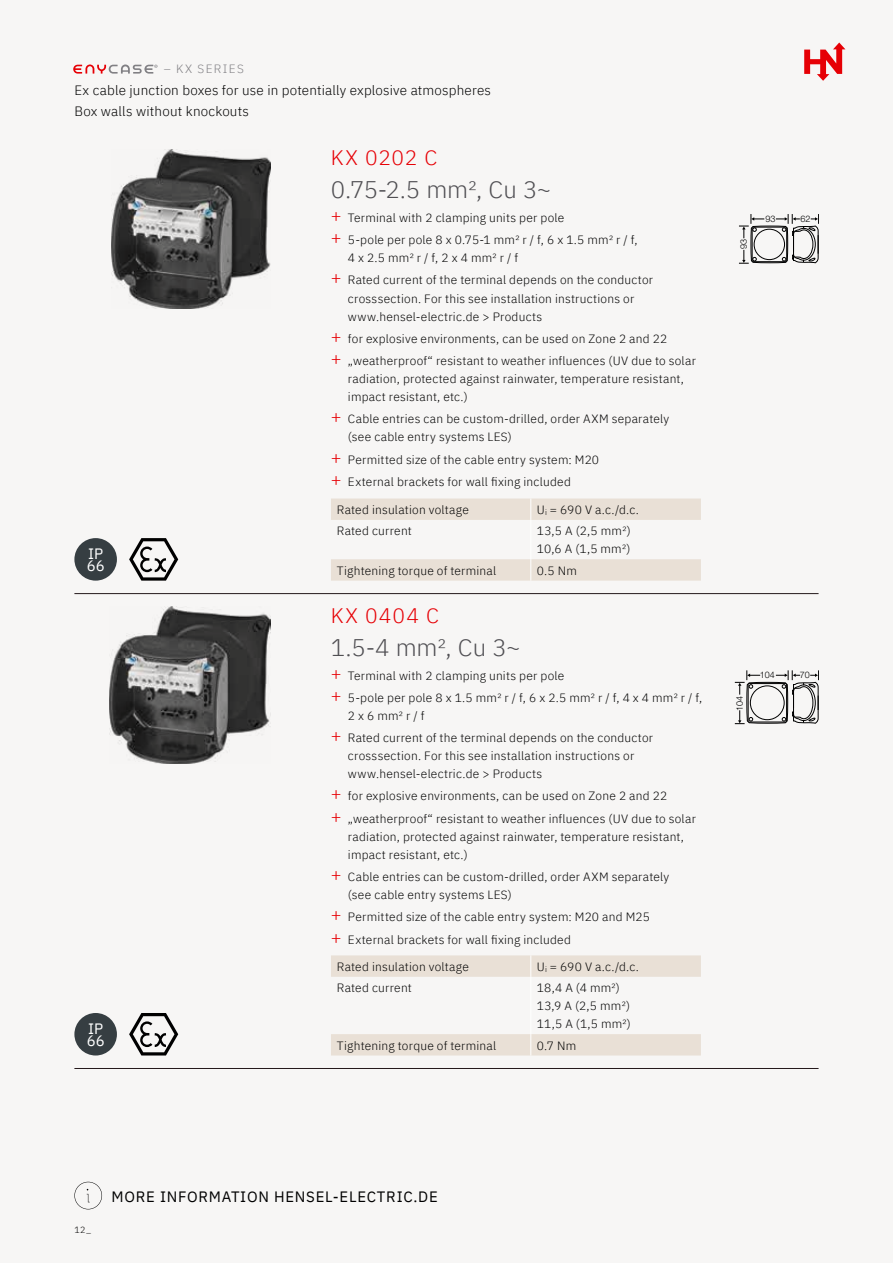
<style>
.page{position:relative;width:893px;height:1263px;background:#f7f6f5}
.page>*{position:absolute;margin:0;border:0;box-sizing:border-box;transform-origin:0 0}
.t1{font:300 24px "IBM Plex Sans";color:#504f53}
.t2{font:300 21px "IBM Plex Sans";letter-spacing:.055em;color:#e60005}
.t3{font:15px "IBM Plex Sans";letter-spacing:.05em;color:#000}
.t4{font:15px/12px "IBM Plex Sans";color:#fff}
.t5{font:300 13.5px/21px "IBM Plex Sans";letter-spacing:.015em;color:#000}
.t6{font:300 12px/18px "IBM Plex Sans";letter-spacing:.02em;color:#000}
.t7{font:300 12px "IBM Plex Sans";letter-spacing:.115em;color:#818084}
.t8{font:300 9px "Helvetica Neue LT Pro";color:#000}
.t9{font:300 9px "IBM Plex Sans";color:#000}
.s1{font-size:18px;color:#e60005}
</style>
<div class="page">
<svg style="left:804px;top:43px;width:41px;height:38px"></svg>
<svg style="left:73px;top:65px;width:84px;height:9px"></svg>
<svg style="left:74px;top:1182px;width:28px;height:27px"></svg>
<img style="left:112px;top:150px;width:159px;height:158px">
<svg style="left:739px;top:214px;width:80px;height:50px"></svg>
<div style="left:74px;top:538px;width:43px;height:43px;background:#363e42;border-radius:50%"></div>
<svg style="left:129px;top:538px;width:49px;height:43px"></svg>
<svg style="left:331px;top:498px;width:370px;height:83px"></svg>
<img style="left:109px;top:606px;width:162px;height:157px">
<hr style="left:74px;top:1068px;width:745px;height:1px;background:#24191b">
<div style="left:74px;top:1013px;width:43px;height:42px;background:#363e42;border-radius:50%"></div>
<svg style="left:129px;top:1013px;width:49px;height:42px"></svg>
<svg style="left:331px;top:955px;width:370px;height:100px"></svg>
<svg style="left:735px;top:670px;width:84px;height:54px"></svg>
<hr style="left:74px;top:593px;width:745px;height:1px;background:#24191b">
<p class="t7" style="left:164px;top:60px;width:82px">– KX SERIES</p>
<p class="t5" style="left:74px;top:78px;width:418px">Ex cable junction boxes for use in potentially explosive atmospheres<br>Box walls without knockouts</p>
<p class="t4" style="left:87px;top:547px;width:19px">IP<br>66</p>
<p class="t4" style="left:87px;top:1021px;width:19px">IP<br>66</p>
<h2 class="t2" style="left:331px;top:142px;width:108px">KX 0202 C</h2>
<h1 class="t1" style="left:331px;top:172px;width:222px">0.75-2.5 mm², Cu 3~</h1>
<p class="t6" style="left:331px;top:206px;width:308px;line-height:22.2px"><span class="s1">+</span> Terminal with 2 clamping units per pole<br><span class="s1">+</span> 5-pole per pole 8 x 0.75-1 mm² r / f, 6 x 1.5 mm² r / f,</p>
<p class="t6" style="left:331px;top:246px;width:324px;line-height:22.2px;text-indent:17px">4 x 2.5 mm² r / f, 2 x 4 mm² r / f<br><span class="s1">+</span> Rated current of the terminal depends on the conductor</p>
<p class="t6" style="left:348px;top:288px;width:288px">crosssection. For this see installation instructions or www.hensel-electric.de &gt; Products</p>
<p class="t6" style="left:331px;top:326px;width:366px;line-height:22.2px"><span class="s1">+</span> for explosive environments, can be used on Zone 2 and 22<br><span class="s1">+</span> „weatherproof“ resistant to weather influences (UV due to solar</p>
<p class="t6" style="left:348px;top:369px;width:337px">radiation, protected against rainwater, temperature resistant, impact resistant, etc.)</p>
<p class="t6" style="left:348px;top:409px;width:323px;text-indent:-17px"><span class="s1">+</span> Cable entries can be custom-drilled, order AXM separately (see cable entry systems LES)</p>
<p class="t6" style="left:331px;top:447px;width:270px;line-height:22.2px"><span class="s1">+</span> Permitted size of the cable entry system: M20 <span class="s1">+</span> External brackets for wall fixing included</p>
<p class="t6" style="left:337px;top:500px;width:133px">Rated insulation voltage</p>
<p class="t6" style="left:537px;top:500px;width:104px">U<sub>i</sub> = 690 V a.c./d.c.</p>
<p class="t6" style="left:337px;top:521px;width:76px">Rated current</p>
<p class="t6" style="left:537px;top:521px;width:95px">13,5 A (2,5 mm²)<br>10,6 A (1,5 mm²)</p>
<p class="t6" style="left:337px;top:560px;width:161px">Tightening torque of terminal</p>
<p class="t6" style="left:537px;top:560px;width:42px">0.5 Nm</p>
<h2 class="t2" style="left:331px;top:600px;width:109px">KX 0404 C</h2>
<h1 class="t1" style="left:331px;top:629px;width:191px">1.5-4 mm², Cu 3~</h1>
<p class="t6" style="left:331px;top:663px;width:373px;line-height:22.2px"><span class="s1">+</span> Terminal with 2 clamping units per pole<br><span class="s1">+</span> 5-pole per pole 8 x 1.5 mm² r / f, 6 x 2.5 mm² r / f, 4 x 4 mm² r / f,</p>
<p class="t6" style="left:331px;top:704px;width:324px;line-height:22.2px;text-indent:17px">2 x 6 mm² r / f<br><span class="s1">+</span> Rated current of the terminal depends on the conductor</p>
<p class="t6" style="left:348px;top:746px;width:288px">crosssection. For this see installation instructions or www.hensel-electric.de &gt; Products</p>
<p class="t6" style="left:331px;top:784px;width:366px;line-height:22.2px"><span class="s1">+</span> for explosive environments, can be used on Zone 2 and 22<br><span class="s1">+</span> „weatherproof“ resistant to weather influences (UV due to solar</p>
<p class="t6" style="left:348px;top:826px;width:337px">radiation, protected against rainwater, temperature resistant, impact resistant, etc.)</p>
<p class="t6" style="left:348px;top:867px;width:323px;text-indent:-17px"><span class="s1">+</span> Cable entries can be custom-drilled, order AXM separately (see cable entry systems LES)</p>
<p class="t6" style="left:331px;top:905px;width:321px;line-height:22.2px"><span class="s1">+</span> Permitted size of the cable entry system: M20 and M25 <span class="s1">+</span> External brackets for wall fixing included</p>
<p class="t6" style="left:337px;top:956px;width:133px">Rated insulation voltage</p>
<p class="t6" style="left:537px;top:956px;width:104px">U<sub>i</sub> = 690 V a.c./d.c.</p>
<p class="t6" style="left:337px;top:978px;width:76px">Rated current</p>
<p class="t6" style="left:537px;top:978px;width:96px">18,4 A (4 mm²)<br>13,9 A (2,5 mm²)<br>11,5 A (1,5 mm²)</p>
<p class="t6" style="left:337px;top:1035px;width:161px">Tightening torque of terminal</p>
<p class="t6" style="left:537px;top:1035px;width:41px">0.7 Nm</p>
<p class="t8" style="left:738px;top:249px;width:12px;rotate:-90deg">93</p>
<p class="t8" style="left:765px;top:213px;width:12px">93</p>
<p class="t8" style="left:800px;top:213px;width:12px">62</p>
<p class="t8" style="left:734px;top:711px;width:17px;rotate:-90deg">104</p>
<p class="t8" style="left:760px;top:669px;width:17px">104</p>
<p class="t8" style="left:800px;top:670px;width:12px">70</p>
<p class="t9" style="left:74px;top:1223px;width:18px">12_</p>
<p class="t3" style="left:112px;top:1185px;width:328px">MORE INFORMATION HENSEL-ELECTRIC.DE</p>
</div>
